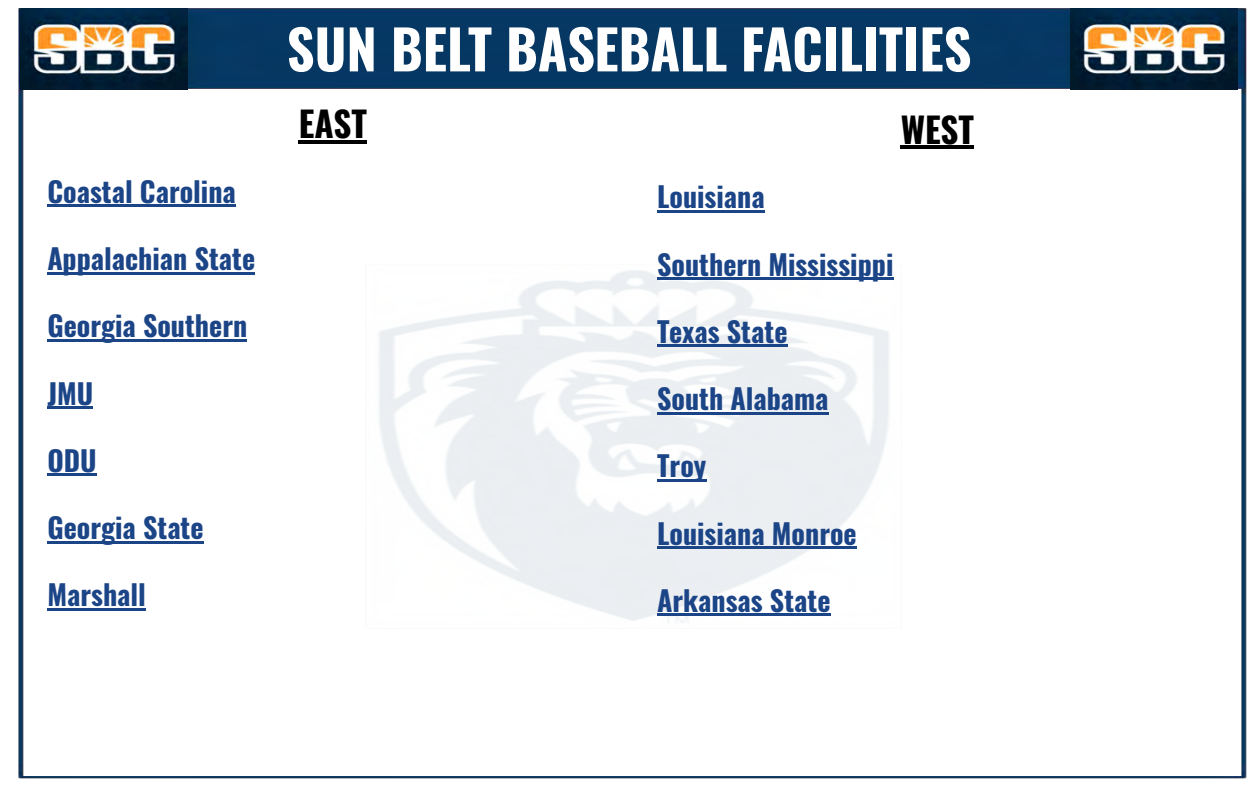
<style>
.page{position:relative;width:1260px;height:788px;background:#fff}
.page>*{position:absolute;margin:0;border:0;box-sizing:border-box;transform-origin:0 0}
.t1{font:700 54.25px "Oswald";color:#fff}
.t2{font:700 35px "Oswald";color:#000}
.t3{font:700 28px "Oswald";color:#1c4587}
</style>
<div class="page">
<img style="left:18px;top:8px;width:1229px;height:771px">
<hr style="left:299px;top:140px;width:68px;height:3px;background:#000">
<hr style="left:47px;top:204px;width:189px;height:3px;background:#1c4587">
<hr style="left:47px;top:272px;width:208px;height:2px;background:#1c4587">
<hr style="left:47px;top:339px;width:200px;height:2px;background:#1c4587">
<hr style="left:47px;top:406px;width:46px;height:3px;background:#1c4587">
<hr style="left:47px;top:473px;width:50px;height:3px;background:#1c4587">
<hr style="left:47px;top:540px;width:157px;height:3px;background:#1c4587">
<hr style="left:47px;top:608px;width:99px;height:2px;background:#1c4587">
<hr style="left:901px;top:146px;width:73px;height:3px;background:#000">
<hr style="left:657px;top:210px;width:108px;height:3px;background:#1c4587">
<hr style="left:657px;top:277px;width:236px;height:3px;background:#1c4587">
<hr style="left:657px;top:344px;width:130px;height:3px;background:#1c4587">
<hr style="left:657px;top:412px;width:172px;height:2px;background:#1c4587">
<hr style="left:657px;top:479px;width:49px;height:2px;background:#1c4587">
<hr style="left:657px;top:546px;width:200px;height:3px;background:#1c4587">
<hr style="left:657px;top:613px;width:174px;height:3px;background:#1c4587">
<img style="left:20px;top:9px;width:168px;height:80px">
<img style="left:1070px;top:9px;width:168px;height:80px">
<p class="t3" style="left:47px;top:169px;width:190px">Coastal Carolina</p>
<p class="t3" style="left:47px;top:236px;width:209px">Appalachian State</p>
<p class="t3" style="left:47px;top:304px;width:201px">Georgia Southern</p>
<p class="t3" style="left:47px;top:371px;width:47px">JMU</p>
<p class="t3" style="left:47px;top:438px;width:51px">ODU</p>
<p class="t3" style="left:47px;top:505px;width:158px">Georgia State</p>
<p class="t3" style="left:47px;top:572px;width:100px">Marshall</p>
<h1 class="t1" style="left:287px;top:7px;width:686px">SUN BELT BASEBALL FACILITIES</h1>
<p class="t2" style="left:299px;top:96px;width:70px">EAST</p>
<p class="t2" style="left:901px;top:102px;width:75px">WEST</p>
<p class="t3" style="left:657px;top:175px;width:109px">Louisiana</p>
<p class="t3" style="left:657px;top:242px;width:238px">Southern Mississippi</p>
<p class="t3" style="left:657px;top:309px;width:132px">Texas State</p>
<p class="t3" style="left:657px;top:376px;width:173px">South Alabama</p>
<p class="t3" style="left:657px;top:444px;width:51px">Troy</p>
<p class="t3" style="left:657px;top:511px;width:201px">Louisiana Monroe</p>
<p class="t3" style="left:657px;top:578px;width:175px">Arkansas State</p>
</div>
